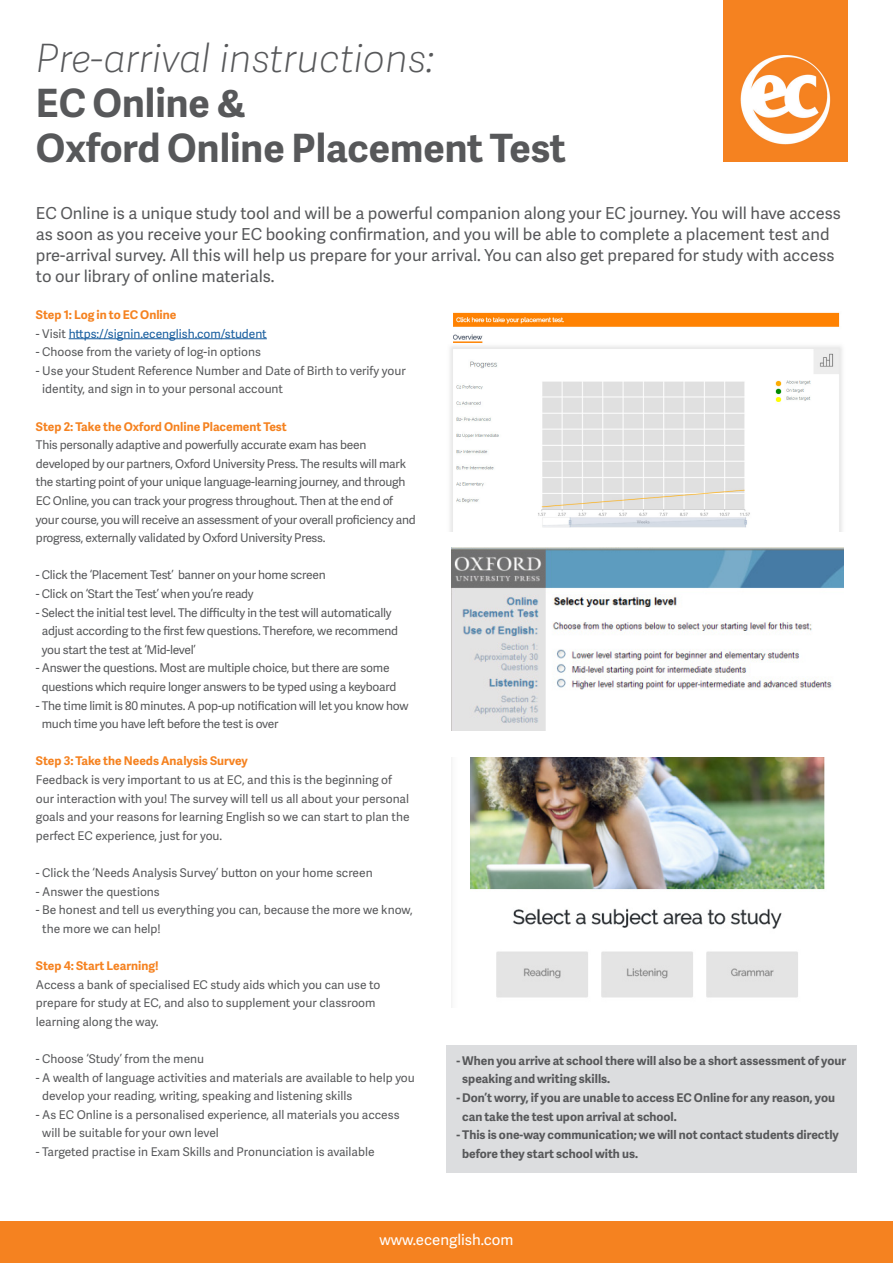
<style>
.page{position:relative;width:893px;height:1263px;background:#fff}
.page>*{position:absolute;margin:0;border:0;box-sizing:border-box;transform-origin:0 0}
.t1{font:700 39px "Adelle Sans";color:#57585a}
.t2{font:italic 100 39px "Adelle Sans";color:#57585a}
.t3{font:16.5px/21px "Adelle Sans";color:#57585a}
.t4{font:15px "Adelle Sans";color:#fff}
.t5{font:12px/18.6px "Adelle Sans";color:#57585a}
.t6{font:12px/18.6px "Adelle Sans";letter-spacing:-.02em;color:#57585a}
.t7{font:700 12px/18.6px "Adelle Sans";color:#57585a}
.t8{font:700 12px "Adelle Sans";color:#f58220}
.t9{font:12px "Adelle Sans";color:#175d9e}
.s1{color:#57585a}
</style>
<div class="page">
<hr style="left:69px;top:338px;width:198px;height:1px;background:#175d9e">
<img style="left:451px;top:548px;width:393px;height:183px">
<div style="left:0;top:1221px;width:893px;height:42px;background:#f58220"></div>
<img style="left:450px;top:312px;width:392px;height:220px">
<div style="left:446px;top:1045px;width:411px;height:128px;background:#dcdddf"></div>
<img style="left:451px;top:757px;width:374px;height:251px">
<img style="left:723px;top:0;width:125px;height:162px">
<p class="t2" style="left:36px;top:30px;width:400px">Pre-arrival instructions:</p>
<p class="t1" style="left:36px;top:75px;width:211px">EC Online &amp;</p>
<p class="t1" style="left:36px;top:120px;width:531px">Oxford Online Placement Test</p>
<p class="t3" style="left:36px;top:202px;width:806px">EC Online is a unique study tool and will be a powerful companion along your EC journey. You will have access as soon as you receive your EC booking confirmation, and you will be able to complete a placement test and pre-arrival survey. All this will help us prepare for your arrival. You can also get prepared for study with access to our library of online materials.</p>
<p class="t8" style="left:36px;top:306px;width:142px">Step 1: Log in to EC Online</p>
<p class="t9" style="left:36px;top:325px;width:232px"><span class="s1">- Visit</span> https://signin.ecenglish.com/student</p>
<p class="t5" style="left:36px;top:342px;width:227px">- Choose from the variety of log-in options</p>
<p class="t5" style="left:42px;top:361px;width:365px;text-indent:-6px">- Use your Student Reference Number and Date of Birth to verify your identity, and sign in to your personal account</p>
<p class="t8" style="left:36px;top:417px;width:252px">Step 2: Take the Oxford Online Placement Test</p>
<p class="t6" style="left:36px;top:435px;width:381px">This personally adaptive and powerfully accurate exam has been developed by our partners, Oxford University Press. The results will mark the starting point of your unique language-learning journey, and through EC Online, you can track your progress throughout. Then at the end of your course, you will receive an assessment of your overall proficiency and progress, externally validated by Oxford University Press.</p>
<p class="t6" style="left:36px;top:565px;width:291px">- Click the ‘Placement Test’ banner on your home screen</p>
<p class="t6" style="left:36px;top:584px;width:219px">- Click on ‘Start the Test’ when you’re ready</p>
<p class="t6" style="left:42px;top:603px;width:358px;text-indent:-6px">- Select the initial test level. The difficulty in the test will automatically adjust according to the first few questions. Therefore, we recommend you start the test at ‘Mid-level’</p>
<p class="t6" style="left:36px;top:658px;width:362px;text-align:center">- Answer the questions. Most are multiple choice, but there are some questions which require longer answers to be typed using a keyboard</p>
<p class="t6" style="left:42px;top:696px;width:368px;text-indent:-6px">- The time limit is 80 minutes. A pop-up notification will let you know how much time you have left before the test is over</p>
<p class="t8" style="left:36px;top:752px;width:213px">Step 3: Take the Needs Analysis Survey</p>
<p class="t5" style="left:36px;top:770px;width:375px">Feedback is very important to us at EC, and this is the beginning of our interaction with you! The survey will tell us all about your personal goals and your reasons for learning English so we can start to plan the perfect EC experience, just for you.</p>
<p class="t5" style="left:36px;top:863px;width:338px">- Click the ‘Needs Analysis Survey’ button on your home screen</p>
<p class="t5" style="left:36px;top:882px;width:125px">- Answer the questions</p>
<p class="t5" style="left:42px;top:900px;width:372px;text-indent:-6px">- Be honest and tell us everything you can, because the more we know, the more we can help!</p>
<p class="t8" style="left:36px;top:957px;width:124px">Step 4: Start Learning!</p>
<p class="t5" style="left:36px;top:975px;width:346px">Access a bank of specialised EC study aids which you can use to prepare for study at EC, and also to supplement your classroom learning along the way.</p>
<p class="t5" style="left:36px;top:1049px;width:170px">- Choose ‘Study’ from the menu</p>
<p class="t5" style="left:42px;top:1068px;width:374px;text-indent:-6px">- A wealth of language activities and materials are available to help you develop your reading, writing, speaking and listening skills</p>
<p class="t5" style="left:42px;top:1105px;width:359px;text-indent:-6px">- As EC Online is a personalised experience, all materials you access will be suitable for your own level</p>
<p class="t5" style="left:36px;top:1142px;width:340px">- Targeted practise in Exam Skills and Pronunciation is available</p>
<p class="t7" style="left:462px;top:1051px;width:385px;text-indent:-6px">- When you arrive at school there will also be a short assessment of your speaking and writing skills.</p>
<p class="t7" style="left:462px;top:1088px;width:374px;text-indent:-6px">- Don’t worry, if you are unable to access EC Online for any reason, you can take the test upon arrival at school.</p>
<p class="t7" style="left:462px;top:1125px;width:378px;text-indent:-6px">- This is one-way communication; we will not contact students directly before they start school with us.</p>
<p class="t4" style="left:379px;top:1228px;width:136px">www.ecenglish.com</p>
</div>
